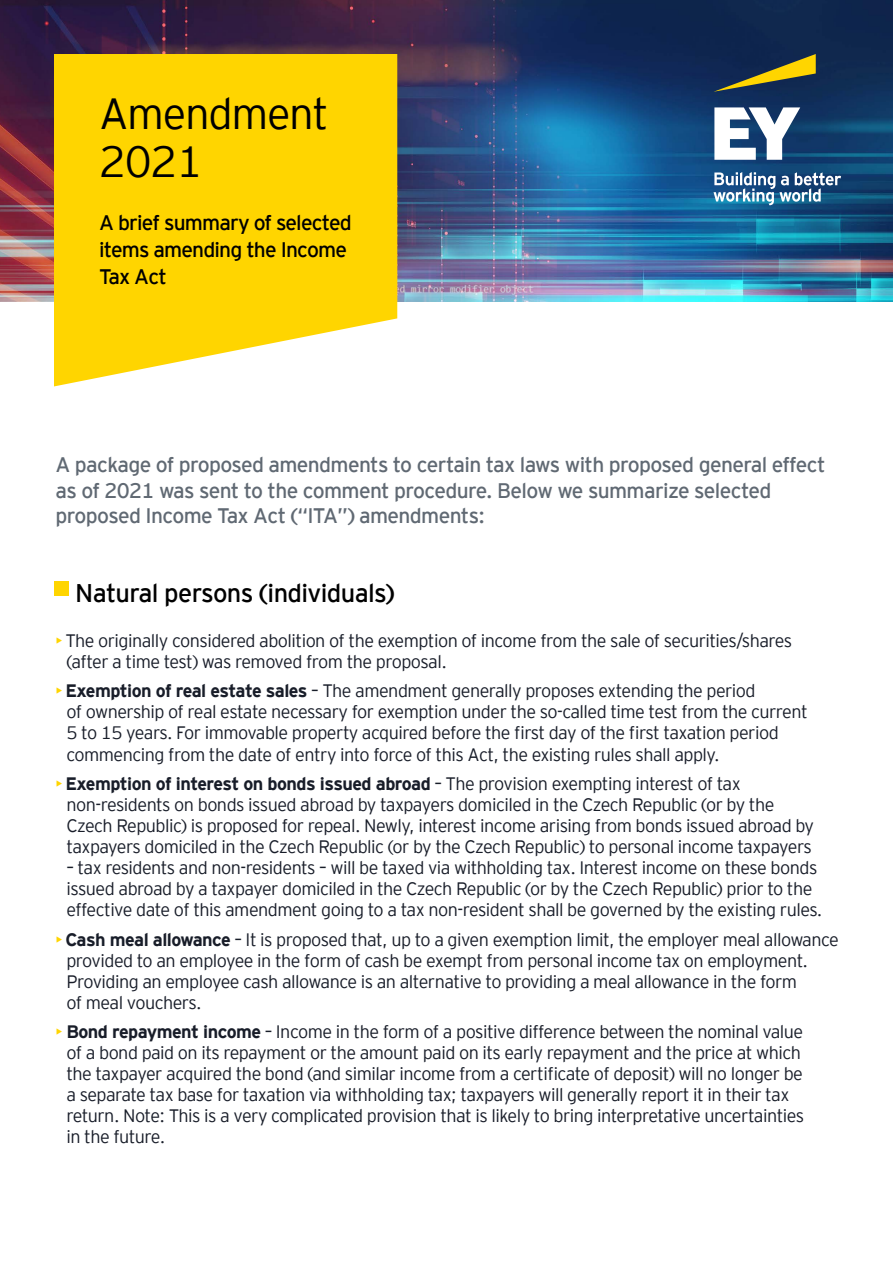
<style>
.page{position:relative;width:893px;height:1263px;background:#fff}
.page>*{position:absolute;margin:0;border:0;box-sizing:border-box;transform-origin:0 0}
.t1{font:300 43.5px/48px "EY Interstate";letter-spacing:-.03em;color:#000}
.t2{font:25.5px "EY Interstate";letter-spacing:-.025em;color:#000}
.t3{font:21px/25.5px "EY Interstate";letter-spacing:-.03em;color:#606973}
.t4{font:21px/27px "EY Interstate";letter-spacing:-.04em;color:#000}
.t5{font:300 18px/21px "EY Interstate";letter-spacing:-.03em;color:#181d29}
.t6{font:700 18px "EY Interstate";letter-spacing:-.03em;color:#181d29}
.s1{color:#ffd500}
.s2{font-weight:700}
.s3{font-weight:300;color:#ffd500}
.s4{font-weight:300}
</style>
<div class="page">
<img style="left:0;top:0;width:893px;height:302px">
<svg style="left:713px;top:54px;width:103px;height:38px;background:#4c533d"></svg>
<svg style="left:713px;top:107px;width:128px;height:98px"></svg>
<svg style="left:54px;top:54px;width:343px;height:332px;background:#fed919"></svg>
<div style="left:54px;top:581px;width:14px;height:15px;background:#ffd500"></div>
<h1 class="t1" style="left:99px;top:87px;width:231px">Amendment<br>2021</h1>
<p class="t4" style="left:99px;top:207px;width:254px">A brief summary of selected items amending the Income<br>Tax Act</p>
<p class="t3" style="left:56px;top:451px;width:771px">A package of proposed amendments to certain tax laws with proposed general effect as of 2021 was sent to the comment procedure. Below we summarize selected proposed Income Tax Act (“ITA”) amendments:</p>
<h2 class="t2" style="left:75px;top:575px;width:321px">Natural persons (individuals)</h2>
<p class="t5" style="left:66px;top:629px;width:727px;text-indent:-11px"><span class="s1">•</span> ►The originally considered abolition of the exemption of income from the sale of securities/shares (after a time test) was removed from the proposal.</p>
<p class="t5" style="left:66px;top:679px;width:743px;text-indent:-11px"><span class="s1">•</span> <span class="s2">Exemption of real estate sales</span> – The amendment generally proposes extending the period<br>of ownership of real estate necessary for exemption under the so-called time test from the current 5 to 15 years. For immovable property acquired before the first day of the first taxation period commencing from the date of entry into force of this Act, the existing rules shall apply.</p>
<p class="t6" style="left:56px;top:771px;width:687px"><span class="s3">•</span> Exemption of interest on bonds issued abroad <span class="s4">– The provision exempting interest of tax</span></p>
<p class="t5" style="left:66px;top:772px;width:1px">►</p>
<p class="t5" style="left:66px;top:793px;width:749px">non-residents on bonds issued abroad by taxpayers domiciled in the Czech Republic (or by the<br>Czech Republic) is proposed for repeal. Newly, interest income arising from bonds issued abroad by taxpayers domiciled in the Czech Republic (or by the Czech Republic) to personal income taxpayers</p>
<p class="t5" style="left:66px;top:856px;width:758px">– tax residents and non-residents – will be taxed via withholding tax. Interest income on these bonds issued abroad by a taxpayer domiciled in the Czech Republic (or by the Czech Republic) prior to the effective date of this amendment going to a tax non-resident shall be governed by the existing rules.</p>
<p class="t5" style="left:66px;top:928px;width:774px;text-indent:-11px"><span class="s1">•</span> <span class="s2">Cash meal allowance</span> – It is proposed that, up to a given exemption limit, the employer meal allowance provided to an employee in the form of cash be exempt from personal income tax on employment.<br>Providing an employee cash allowance is an alternative to providing a meal allowance in the form<br>of meal vouchers.</p>
<p class="t5" style="left:66px;top:1020px;width:739px;text-indent:-11px"><span class="s1">•</span> <span class="s2">Bond repayment income</span> – Income in the form of a positive difference between the nominal value of a bond paid on its repayment or the amount paid on its early repayment and the price at which the taxpayer acquired the bond (and similar income from a certificate of deposit) will no longer be a separate tax base for taxation via withholding tax; taxpayers will generally report it in their tax return. Note: This is a very complicated provision that is likely to bring interpretative uncertainties in the future.</p>
</div>
